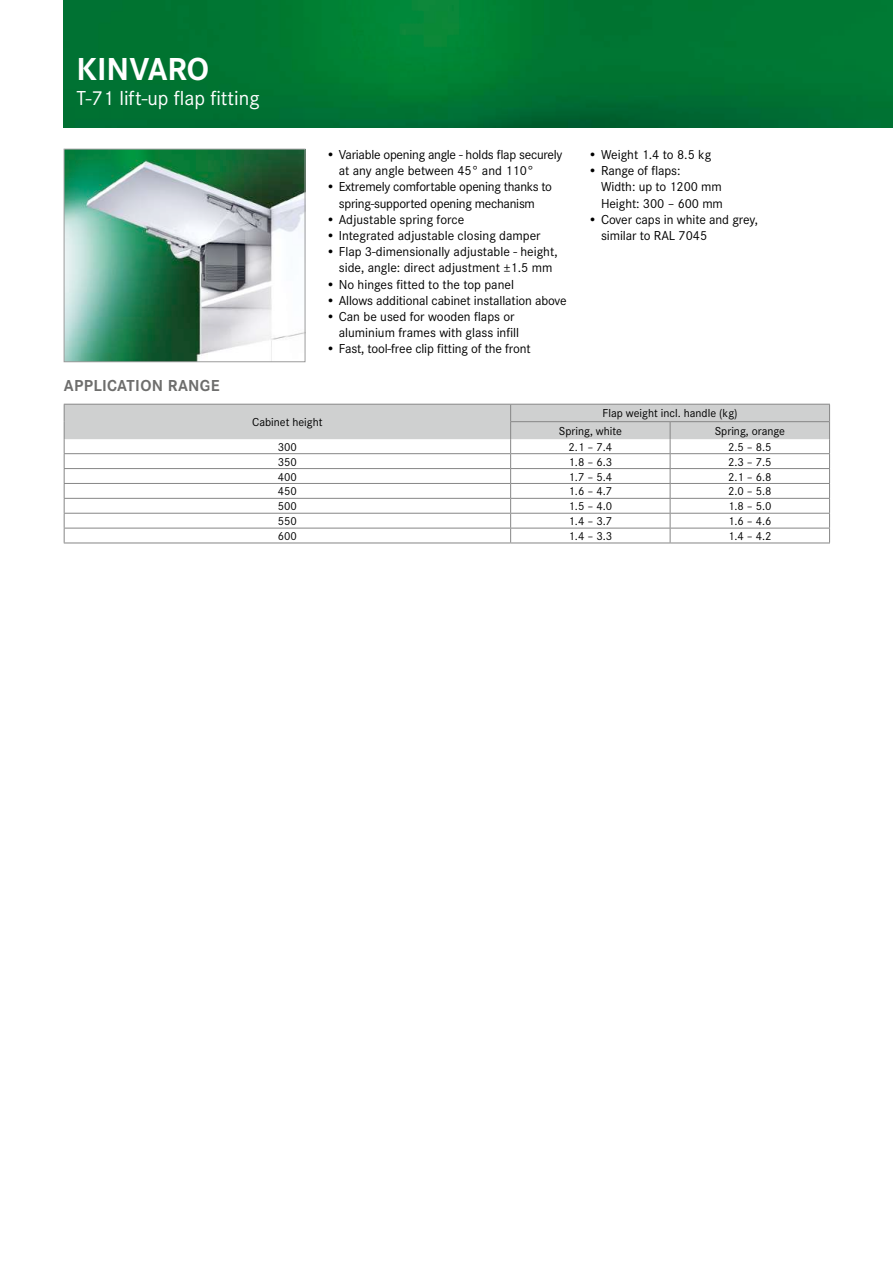
<style>
.page{position:relative;width:893px;height:1263px;background:#fff}
.page>*{position:absolute;margin:0;border:0;box-sizing:border-box;transform-origin:0 0}
.t1{font:700 33px "Corporate S";color:#fff}
.t2{font:21px "Corporate S";color:#fff}
.t3{font:700 16.5px "Corporate S";letter-spacing:.02em;color:#6e6e6d}
.t4{font:13.5px/16.2px "Corporate S";letter-spacing:-.005em;color:#000}
.t5{font:12px/17.5px "Corporate S";color:#000}
</style>
<div class="page">
<img style="left:64px;top:0;width:829px;height:128px">
<img style="left:66px;top:151px;width:237px;height:209px">
<div style="left:64px;top:149px;width:241px;height:213px;border:1px solid #9c9c9c"></div>
<hr style="left:511px;top:543px;width:159px;height:1px;background:#868686">
<hr style="left:670px;top:543px;width:160px;height:1px;background:#868686">
<hr style="left:64px;top:543px;width:447px;height:1px;background:#868686">
<svg style="left:64px;top:404px;width:766px;height:139px"></svg>
<h1 class="t1" style="left:77px;top:50px;width:134px">KINVARO</h1>
<h2 class="t2" style="left:77px;top:86px;width:184px">T-71 lift-up flap fitting</h2>
<p class="t3" style="left:64px;top:376px;width:81px">APPLICATION</p>
<p class="t3" style="left:168px;top:376px;width:11px">RAN</p>
<p class="t3" style="left:200px;top:376px;width:21px">GE</p>
<p class="t4" style="left:339px;top:146px;width:225px;text-indent:-13px">• Variable opening angle - holds flap securely at any angle between 45° and 110°</p>
<p class="t4" style="left:326px;top:179px;width:228px;text-align:center">• Extremely comfortable opening thanks to spring-supported opening mechanism</p>
<p class="t4" style="left:326px;top:211px;width:140px">• Adjustable spring force</p>
<p class="t4" style="left:326px;top:227px;width:216px">• Integrated adjustable closing damper</p>
<p class="t4" style="left:326px;top:244px;width:233px;text-align:center">• Flap 3-dimensionally adjustable - height, side, angle: direct adjustment ±1.5 mm</p>
<p class="t4" style="left:326px;top:276px;width:190px">• No hinges fitted to the top panel</p>
<p class="t4" style="left:326px;top:292px;width:242px">• Allows additional cabinet installation above</p>
<p class="t4" style="left:339px;top:308px;width:182px;text-indent:-13px">• Can be used for wooden flaps or aluminium frames with glass infill</p>
<p class="t4" style="left:326px;top:341px;width:206px">• Fast, tool-free clip fitting of the front</p>
<p class="t4" style="left:588px;top:146px;width:125px">• Weight 1.4 to 8.5 kg</p>
<p class="t4" style="left:601px;top:163px;width:123px;text-indent:-13px">• Range of flaps:<br>Width: up to 1200 mm<br>Height: 300 – 600 mm</p>
<p class="t4" style="left:601px;top:211px;width:159px;text-indent:-13px">• Cover caps in white and grey, similar to RAL 7045</p>
<p class="t5" style="left:252px;top:413px;width:72px">Cabinet height</p>
<p class="t5" style="left:559px;top:405px;width:180px;text-indent:44px">Flap weight incl. handle (kg)<br>Spring, white</p>
<p class="t5" style="left:715px;top:422px;width:72px">Spring, orange</p>
<p class="t5" style="left:278px;top:438px;width:21px">300</p>
<p class="t5" style="left:568px;top:438px;width:45px">2.1 – 7.4</p>
<p class="t5" style="left:728px;top:438px;width:45px">2.5 – 8.5</p>
<p class="t5" style="left:278px;top:453px;width:21px">350</p>
<p class="t5" style="left:568px;top:453px;width:45px">1.8 – 6.3</p>
<p class="t5" style="left:728px;top:453px;width:45px">2.3 – 7.5</p>
<p class="t5" style="left:278px;top:468px;width:21px">400</p>
<p class="t5" style="left:568px;top:468px;width:45px">1.7 – 5.4</p>
<p class="t5" style="left:728px;top:468px;width:45px">2.1 – 6.8</p>
<p class="t5" style="left:278px;top:483px;width:21px">450</p>
<p class="t5" style="left:568px;top:483px;width:45px">1.6 – 4.7</p>
<p class="t5" style="left:728px;top:483px;width:45px">2.0 – 5.8</p>
<p class="t5" style="left:278px;top:498px;width:21px">500</p>
<p class="t5" style="left:568px;top:498px;width:45px">1.5 – 4.0</p>
<p class="t5" style="left:728px;top:498px;width:45px">1.8 – 5.0</p>
<p class="t5" style="left:278px;top:512px;width:21px">550</p>
<p class="t5" style="left:568px;top:512px;width:45px">1.4 – 3.7</p>
<p class="t5" style="left:728px;top:512px;width:45px">1.6 – 4.6</p>
<p class="t5" style="left:278px;top:527px;width:21px">600</p>
<p class="t5" style="left:568px;top:527px;width:45px">1.4 – 3.3</p>
<p class="t5" style="left:728px;top:527px;width:45px">1.4 – 4.2</p>
</div>
